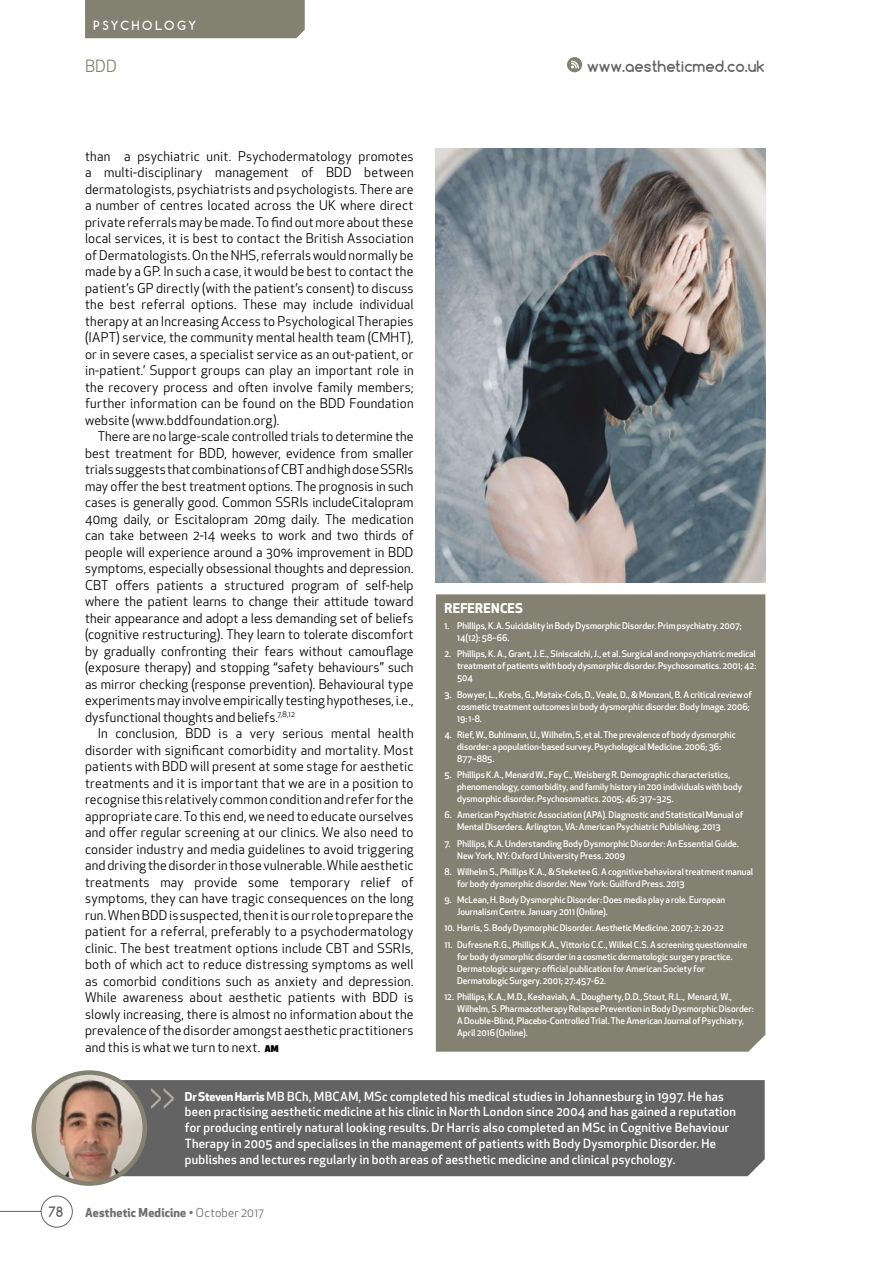
<style>
.page{position:relative;width:893px;height:1263px;background:#fff}
.page>*{position:absolute;margin:0;border:0;box-sizing:border-box;transform-origin:0 0}
.t1{font:51px "Adobe Garamond";color:#b1afa5;scale:.5 1}
.Article_Headline_RHP{font:16.5px "Apex New";color:#838272}
.t2{font:700 15px "Comfortaa";color:#646363}
.t3{font:700 13.5px "Comfortaa";color:#646363}
.Body_Copy{font:13.2px/16.5px "Apex New";letter-spacing:.015em;color:#000;text-align:justify}
.t4{font:700 13.2px "Apex New";letter-spacing:.025em;color:#fff}
.Body_Copy_Box_Out{font:500 12.3px/15.8px "Apex New";letter-spacing:.015em;color:#fff}
.t5{font:700 12px "Apex New";letter-spacing:.01em;color:#706f6f}
.Section_Tab_LHP{font:700 12px "Comfortaa";letter-spacing:.21em;color:#fff}
.References{font:500 9px/12px "Apex New";letter-spacing:-.005em;color:#fff}
.s1{font-weight:900;font-size:9px}
.s2{font-weight:700;font-size:12px}
.s3{font-weight:400}
</style>
<div class="page">
<svg style="left:567px;top:57px;width:15px;height:15px"></svg>
<svg style="left:571px;top:61px;width:8px;height:7px"></svg>
<div style="left:41px;top:1196px;width:32px;height:31px;border:1px solid #646363;border-radius:50%"></div>
<hr style="left:0;top:1211px;width:41px;height:1px;background:#646363">
<div style="left:85px;top:0;width:220px;height:38px;background:#838272"></div>
<div style="left:117px;top:1080px;width:648px;height:96px;background:#646363"></div>
<img style="left:34px;top:1072px;width:111px;height:111px;border-radius:56px">
<div style="left:32px;top:1070px;width:115px;height:116px;border:4px solid #838272;border-radius:50%"></div>
<div style="left:436px;top:594px;width:329px;height:458px;background:#838272"></div>
<img style="left:436px;top:149px;width:329px;height:433px">
<p class="Section_Tab_LHP" style="left:94px;top:18px;width:104px">PSYCHOLOGY</p>
<p class="Article_Headline_RHP" style="left:85px;top:56px;width:33px">BDD</p>
<p class="t2" style="left:587px;top:57px;width:179px">www.aestheticmed.co.uk</p>
<p class="t3" style="left:48px;top:1203px;width:16px">78</p>
<p class="Body_Copy" style="left:85px;top:148px;width:330px">than a psychiatric unit. Psychodermatology promotes a multi-disciplinary management of BDD between dermatologists, psychiatrists and psychologists. There are a number of centres located across the UK where direct private referrals may be made. To find out more about these local services, it is best to contact the British Association of Dermatologists. On the NHS, referrals would normally be made by a GP. In such a case, it would be best to contact the patient’s GP directly (with the patient’s consent) to discuss the best referral options. These may include individual therapy at an Increasing Access to Psychological Therapies (IAPT) service, the community mental health team (CMHT), or in severe cases, a specialist service as an out-patient, or in-patient.’ Support groups can play an important role in the recovery process and often involve family members; further information can be found on the BDD Foundation website (www.bddfoundation.org).</p>
<p class="Body_Copy" style="left:85px;top:428px;width:330px;text-indent:13px">There are no large-scale controlled trials to determine the best treatment for BDD, however, evidence from smaller trials suggests that combinations of CBT and high dose SSRIs may offer the best treatment options. The prognosis in such cases is generally good. Common SSRIs includeCitalopram 40mg daily, or Escitalopram 20mg daily. The medication can take between 2-14 weeks to work and two thirds of people will experience around a 30% improvement in BDD symptoms, especially obsessional thoughts and depression.<br>CBT offers patients a structured program of self-help where the patient learns to change their attitude toward their appearance and adopt a less demanding set of beliefs (cognitive restructuring). They learn to tolerate discomfort by gradually confronting their fears without camouflage (exposure therapy) and stopping “safety behaviours” such as mirror checking (response prevention). Behavioural type experiments may involve empirically testing hypotheses, i.e., dysfunctional thoughts and beliefs.<sup>7,8,12</sup></p>
<p class="Body_Copy" style="left:85px;top:725px;width:330px;text-indent:13px">In conclusion, BDD is a very serious mental health disorder with significant comorbidity and mortality. Most patients with BDD will present at some stage for aesthetic treatments and it is important that we are in a position to recognise this relatively common condition and refer for the appropriate care. To this end, we need to educate ourselves and offer regular screening at our clinics. We also need to consider industry and media guidelines to avoid triggering and driving the disorder in those vulnerable. While aesthetic treatments may provide some temporary relief of symptoms, they can have tragic consequences on the long run. When BDD is suspected, then it is our role to prepare the patient for a referral, preferably to a psychodermatology clinic. The best treatment options include CBT and SSRIs, both of which act to reduce distressing symptoms as well as comorbid conditions such as anxiety and depression.<br>While awareness about aesthetic patients with BDD is slowly increasing, there is almost no information about the prevalence of the disorder amongst aesthetic practitioners and this is what we turn to next. <span class="s1">AM</span></p>
<p class="t4" style="left:444px;top:598px;width:80px">REFERENCES</p>
<p class="References" style="left:457px;top:619px;width:286px;text-indent:-13px">1. Phillips, K.A. Suicidality in Body Dysmorphic Disorder. Prim psychiatry. 2007;<br>14(12): 58–66.</p>
<p class="References" style="left:457px;top:648px;width:301px;text-align:justify;text-indent:-13px">2. Phillips, K. A., Grant, J. E., Siniscalchi, J., et al. Surgical and nonpsychiatric medical treatment of patients with body dysmorphic disorder. Psychosomatics. 2001; 42:<br>504</p>
<p class="References" style="left:457px;top:688px;width:296px;text-indent:-13px">3. Bowyer, L., Krebs, G., Mataix-Cols, D., Veale, D., &amp; Monzani, B. A critical review of cosmetic treatment outcomes in body dysmorphic disorder. Body Image. 2006;<br>19: 1-8.</p>
<p class="References" style="left:457px;top:728px;width:280px;text-indent:-13px">4. Rief, W., Buhlmann, U., Wilhelm, S, et al. The prevalence of body dysmorphic disorder: a population-based survey. Psychological Medicine. 2006; 36:<br>877–885.</p>
<p class="References" style="left:457px;top:769px;width:287px;text-indent:-13px">5. Phillips K.A., Menard W., Fay C., Weisberg R. Demographic characteristics, phenomenology, comorbidity, and family history in 200 individuals with body dysmorphic disorder. Psychosomatics. 2005; 46: 317–325.</p>
<p class="References" style="left:457px;top:809px;width:288px;text-indent:-13px">6. American Psychiatric Association (APA). Diagnostic and Statistical Manual of<br>Mental Disorders. Arlington, VA: American Psychiatric Publishing. 2013</p>
<p class="References" style="left:457px;top:837px;width:283px;text-indent:-13px">7. Phillips, K.A. Understanding Body Dysmorphic Disorder: An Essential Guide.<br>New York, NY: Oxford University Press. 2009</p>
<p class="References" style="left:457px;top:865px;width:297px;text-indent:-13px">8. Wilhelm S., Phillips K.A., &amp; Steketee G. A cognitive behavioral treatment manual for body dysmorphic disorder. New York: Guilford Press. 2013</p>
<p class="References" style="left:457px;top:894px;width:270px;text-indent:-13px">9. McLean, H. Body Dysmorphic Disorder: Does media play a role. European<br>Journalism Centre. January 2011 (Online).</p>
<p class="References" style="left:444px;top:922px;width:281px">10. Harris, S. Body Dysmorphic Disorder. Aesthetic Medicine. 2007; 2: 20-22</p>
<p class="References" style="left:457px;top:938px;width:292px;text-indent:-13px">11. Dufresne R.G., Phillips K.A., Vittorio C.C., Wilkel C.S. A screening questionnaire for body dysmorphic disorder in a cosmetic dermatologic surgery practice.<br>Dermatologic surgery: official publication for American Society for Dermatologic Surgery. 2001; 27:457-62.</p>
<p class="References" style="left:457px;top:990px;width:298px;text-indent:-13px">12. Phillips, K.A., M.D., Keshaviah, A., Dougherty, D.D., Stout, R.L., Menard, W., Wilhelm, S. Pharmacotherapy Relapse Prevention in Body Dysmorphic Disorder:<br>A Double-Blind, Placebo-Controlled Trial. The American Journal of Psychiatry, April 2016 (Online).</p>
<p class="t1" style="left:150px;top:1065px;width:52px">&gt;&gt;</p>
<p class="Body_Copy_Box_Out" style="left:185px;top:1088px;width:553px"><span class="s2">Dr Steven Harris</span> MB BCh, MBCAM, MSc completed his medical studies in Johannesburg in 1997. He has been practising aesthetic medicine at his clinic in North London since 2004 and has gained a reputation for producing entirely natural looking results. Dr Harris also completed an MSc in Cognitive Behaviour Therapy in 2005 and specialises in the management of patients with Body Dysmorphic Disorder. He publishes and lectures regularly in both areas of aesthetic medicine and clinical psychology.</p>
<p class="t5" style="left:85px;top:1203px;width:180px">Aesthetic Medicine • <span class="s3">October 2017</span></p>
</div>
